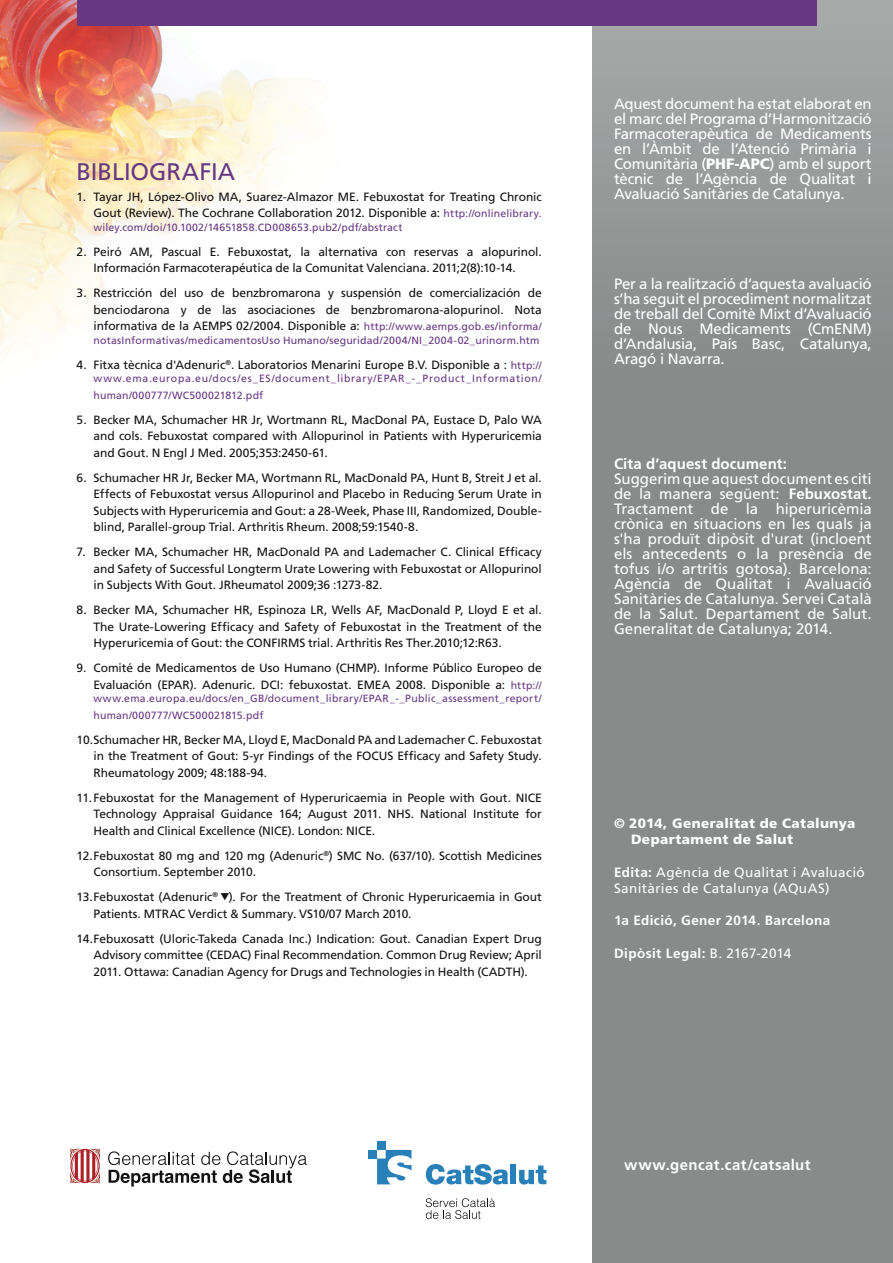
<style>
.page{position:relative;width:893px;height:1263px;background:#fff}
.page>*{position:absolute;margin:0;border:0;box-sizing:border-box;transform-origin:0 0}
.ADD_Titol_Subsecció{font:24px "Frutiger";color:#673882}
.t1{font:15px/15px "Frutiger";letter-spacing:-.015em;color:#fff;text-align:justify}
.Body_Text{font:700 15px "Frutiger";letter-spacing:.02em;color:#fff}
.t2{font:13.5px/16.2px "Frutiger";letter-spacing:.025em;color:#fff}
.t3{font:700 13.5px "Frutiger";letter-spacing:.03em;color:#fff}
.t4{font:900 13.5px/16.2px "Frutiger";letter-spacing:.03em;color:#fff}
.t5{font:12px/16.5px "Frutiger";letter-spacing:-.01em;color:#121212;text-align:justify}
.t6{font:10.5px/16.5px "Frutiger";letter-spacing:.025em;color:#673882}
.t7{font:10.5px/16.5px "Frutiger";letter-spacing:.065em;color:#673882}
.s1{font-size:10.5px;color:#673882}
.s2{font-family:"Proxima Nova";font-weight:700;font-size:13.5px}
.s3{font-weight:900}
.s4{font-weight:700}
.s5{font-weight:400}
</style>
<div class="page">
<img style="left:0;top:0;width:363px;height:355px">
<div style="left:593px;top:0;width:300px;height:1263px;background:linear-gradient(to bottom,#989a9a,#818583)"></div>
<svg style="left:70px;top:1148px;width:30px;height:35px"></svg>
<svg style="left:108px;top:1151px;width:199px;height:35px"></svg>
<svg style="left:426px;top:1164px;width:82px;height:20px"></svg>
<div style="left:510px;top:1164px;width:6px;height:20px;background:#2980b8"></div>
<svg style="left:519px;top:1165px;width:27px;height:19px"></svg>
<div style="left:377px;top:1141px;width:9px;height:9px;background:#2980b8"></div>
<div style="left:368px;top:1150px;width:9px;height:8px;background:#2980b8"></div>
<svg style="left:377px;top:1150px;width:34px;height:34px"></svg>
<svg style="left:426px;top:1198px;width:69px;height:21px"></svg>
<div style="left:77px;top:0;width:739px;height:25px;background:#673882"></div>
<p class="ADD_Titol_Subsecció" style="left:77px;top:158px;width:160px">BIBLIOGRAFIA</p>
<p class="t5" style="left:77px;top:188px;width:467px;text-align:right">1. Tayar JH, López-Olivo MA, Suarez-Almazor ME. Febuxostat for Treating Chronic<br>Gout (Review). The Cochrane Collaboration 2012. Disponible a: <span class="s1">http://onlinelibrary.</span></p>
<p class="t6" style="left:94px;top:219px;width:310px">wiley.com/doi/10.1002/14651858.CD008653.pub2/pdf/abstract</p>
<p class="t5" style="left:94px;top:243px;width:450px;text-indent:-17px">2. Peiró AM, Pascual E. Febuxostat, la alternativa con reservas a alopurinol.<br>Información Farmacoterapéutica de la Comunitat Valenciana. 2011;2(8):10-14.</p>
<p class="t5" style="left:94px;top:285px;width:450px;text-indent:-17px">3. Restricción del uso de benzbromarona y suspensión de comercialización de benciodarona y de las asociaciones de benzbromarona-alopurinol. Nota informativa de la AEMPS 02/2004. Disponible a: <span class="s1">http://www.aemps.gob.es/informa/</span></p>
<p class="t6" style="left:94px;top:332px;width:447px">notasInformativas/medicamentosUso Humano/seguridad/2004/NI_2004-02_urinorm.htm</p>
<p class="t5" style="left:77px;top:356px;width:467px">4. Fitxa tècnica d'Adenuric<sup>®</sup>. Laboratorios Menarini Europe B.V. Disponible a : <span class="s1">http://</span></p>
<p class="t7" style="left:94px;top:370px;width:450px">www.ema.europa.eu/docs/es_ES/document_library/EPAR_-_Product_Information/ human/000777/WC500021812.pdf</p>
<p class="t5" style="left:94px;top:411px;width:450px;text-indent:-17px">5. Becker MA, Schumacher HR Jr, Wortmann RL, MacDonal PA, Eustace D, Palo WA and cols. Febuxostat compared with Allopurinol in Patients with Hyperuricemia and Gout. N Engl J Med. 2005;353:2450-61.</p>
<p class="t5" style="left:94px;top:469px;width:450px;text-indent:-17px">6. Schumacher HR Jr, Becker MA, Wortmann RL, MacDonald PA, Hunt B, Streit J et al.<br>Effects of Febuxostat versus Allopurinol and Placebo in Reducing Serum Urate in Subjects with Hyperuricemia and Gout: a 28-Week, Phase III, Randomized, Double&shy;blind, Parallel-group Trial. Arthritis Rheum. 2008;59:1540-8.</p>
<p class="t5" style="left:94px;top:544px;width:450px;text-indent:-17px">7. Becker MA, Schumacher HR, MacDonald PA and Lademacher C. Clinical Efficacy and Safety of Successful Longterm Urate Lowering with Febuxostat or Allopurinol in Subjects With Gout. JRheumatol 2009;36 :1273-82.</p>
<p class="t5" style="left:94px;top:602px;width:450px;text-indent:-17px">8. Becker MA, Schumacher HR, Espinoza LR, Wells AF, MacDonald P, Lloyd E et al.<br>The Urate-Lowering Efficacy and Safety of Febuxostat in the Treatment of the Hyperuricemia of Gout: the CONFIRMS trial. Arthritis Res Ther.2010;12:R63.</p>
<p class="t5" style="left:77px;top:660px;width:467px;text-align:right">9. Comité de Medicamentos de Uso Humano (CHMP). Informe Público Europeo de<br>Evaluación (EPAR). Adenuric. DCI: febuxostat. EMEA 2008. Disponible a: <span class="s1">http://</span></p>
<p class="t6" style="left:94px;top:690px;width:450px">www.ema.europa.eu/docs/en_GB/document_library/EPAR_-_Public_assessment_report/ human/000777/WC500021815.pdf</p>
<p class="t5" style="left:94px;top:731px;width:450px;text-indent:-17px">10.Schumacher HR, Becker MA, Lloyd E, MacDonald PA and Lademacher C. Febuxostat in the Treatment of Gout: 5-yr Findings of the FOCUS Efficacy and Safety Study.<br>Rheumatology 2009; 48:188-94.</p>
<p class="t5" style="left:94px;top:789px;width:450px;text-indent:-17px">11. Febuxostat for the Management of Hyperuricaemia in People with Gout. NICE Technology Appraisal Guidance 164; August 2011. NHS. National Institute for Health and Clinical Excellence (NICE). London: NICE.</p>
<p class="t5" style="left:94px;top:847px;width:450px;text-indent:-17px">12.Febuxostat 80 mg and 120 mg (Adenuric<sup>®</sup>) SMC No. (637/10). Scottish Medicines<br>Consortium. September 2010.</p>
<p class="t5" style="left:94px;top:889px;width:450px;text-indent:-17px">13.Febuxostat (Adenuric<sup>®</sup> <span class="s2">▼</span>). For the Treatment of Chronic Hyperuricaemia in Gout<br>Patients. MTRAC Verdict &amp; Summary. VS10/07 March 2010.</p>
<p class="t5" style="left:94px;top:930px;width:450px;text-indent:-17px">14.Febuxosatt (Uloric-Takeda Canada Inc.) Indication: Gout. Canadian Expert Drug Advisory committee (CEDAC) Final Recommendation. Common Drug Review; April 2011. Ottawa: Canadian Agency for Drugs and Technologies in Health (CADTH).</p>
<p class="t1" style="left:614px;top:96px;width:259px">Aquest document ha estat elaborat en el marc del Programa d’Harmonització Farmacoterapèutica de Medicaments en l’Àmbit de l’Atenció Primària i Comunitària (<span class="s3">PHF-APC</span>) amb el suport tècnic de l’Agència de Qualitat i Avaluació Sanitàries de Catalunya.</p>
<p class="t1" style="left:614px;top:276px;width:259px">Per a la realització d’aquesta avaluació s’ha seguit el procediment normalitzat de treball del Comitè Mixt d’Avaluació de Nous Medicaments (CmENM) d’Andalusia, País Basc, Catalunya, Aragó i Navarra.</p>
<p class="Body_Text" style="left:614px;top:455px;width:174px">Cita d’aquest document:</p>
<p class="t1" style="left:614px;top:471px;width:259px">Suggerim que aquest document es citi de la manera següent: <span class="s4">Febuxostat.<br></span>Tractament de la hiperuricèmia crònica en situacions en les quals ja s'ha produït dipòsit d'urat (incloent els antecedents o la presència de tofus i/o artritis gotosa). Barcelona:<br>Agència de Qualitat i Avaluació Sanitàries de Catalunya. Servei Català de la Salut. Departament de Salut.<br>Generalitat de Catalunya; 2014.</p>
<p class="t4" style="left:631px;top:815px;width:226px;text-indent:-17px"><span class="s4">©</span> 2014, Generalitat de Catalunya<br>Departament de Salut</p>
<p class="t2" style="left:614px;top:864px;width:252px"><span class="s4">Edita:</span> Agència de Qualitat i Avaluació<br>Sanitàries de Catalunya (AQuAS)</p>
<p class="t3" style="left:614px;top:913px;width:218px">1a Edició, Gener 2014. Barcelona</p>
<p class="t3" style="left:614px;top:945px;width:179px">Dipòsit Legal: <span class="s5">B. 2167-2014</span></p>
<p class="Body_Text" style="left:624px;top:1156px;width:188px">www.gencat.cat/catsalut</p>
</div>
